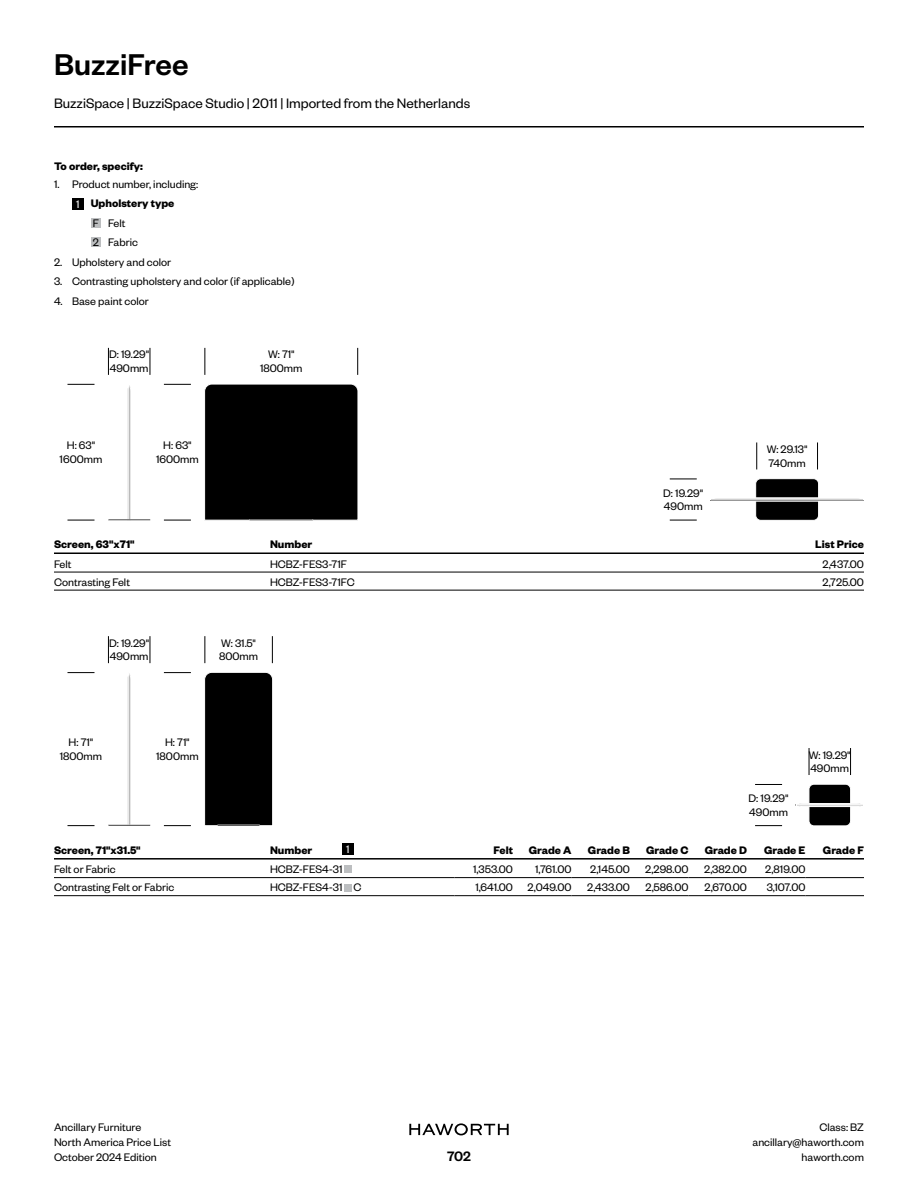
<style>
.page{position:relative;width:918px;height:1188px;background:#fff}
.page>*{position:absolute;margin:0;border:0;box-sizing:border-box;transform-origin:0 0}
.t1{font:500 33px "Founders Grotesk";color:#000}
.t2{font:15px "Founders Grotesk";color:#000}
.t3{font:500 15px "Founders Grotesk";color:#000}
.t4{font:12px/13.5px "Founders Grotesk";color:#000}
.t5{font:700 12px "Founders Grotesk";color:#000}
.t6{font:12px "Founders Grotesk";color:#fff}
</style>
<div class="page">
<hr style="left:54px;top:126px;width:810px;height:2px;background:#000">
<svg style="left:409px;top:1123px;width:100px;height:12px"></svg>
<svg style="left:68px;top:384px;width:27px;height:1px"></svg>
<svg style="left:68px;top:520px;width:27px;height:1px"></svg>
<svg style="left:108px;top:348px;width:1px;height:27px"></svg>
<svg style="left:150px;top:348px;width:1px;height:27px"></svg>
<hr style="left:54px;top:553px;width:810px;height:1px;background:#000">
<hr style="left:270px;top:572px;width:189px;height:1px;background:#000">
<hr style="left:270px;top:590px;width:189px;height:1px;background:#000">
<hr style="left:54px;top:590px;width:216px;height:1px;background:#000">
<hr style="left:459px;top:590px;width:405px;height:1px;background:#000">
<hr style="left:54px;top:572px;width:216px;height:1px;background:#000">
<hr style="left:459px;top:572px;width:405px;height:1px;background:#000">
<svg style="left:127px;top:385px;width:3px;height:134px"></svg>
<hr style="left:128px;top:384px;width:1px;height:136px;background:#fff">
<svg style="left:164px;top:384px;width:27px;height:1px"></svg>
<svg style="left:164px;top:520px;width:27px;height:1px"></svg>
<div style="left:204px;top:384px;width:154px;height:137px;background:#000"></div>
<hr style="left:249px;top:519px;width:64px;height:2px;background:#fff">
<svg style="left:756px;top:442px;width:1px;height:27px"></svg>
<svg style="left:817px;top:442px;width:1px;height:27px"></svg>
<svg style="left:670px;top:478px;width:27px;height:1px"></svg>
<svg style="left:670px;top:520px;width:27px;height:1px"></svg>
<svg style="left:204px;top:348px;width:1px;height:27px"></svg>
<svg style="left:357px;top:348px;width:1px;height:27px"></svg>
<div style="left:756px;top:479px;width:63px;height:41px;background:#000;border-radius:5px"></div>
<div style="left:755px;top:478px;width:64px;height:43px;border:1px solid #fff;border-radius:5px"></div>
<svg style="left:715px;top:498px;width:144px;height:1px"></svg>
<div style="left:711px;top:500px;width:152px;height:1px;background:#000;border:1px solid #fff;border-radius:50%"></div>
<div style="left:710px;top:499px;width:154px;height:1px;border:1px solid #fff"></div>
<svg style="left:108px;top:636px;width:1px;height:27px"></svg>
<svg style="left:150px;top:636px;width:1px;height:27px"></svg>
<hr style="left:54px;top:858px;width:810px;height:2px;background:#000">
<hr style="left:270px;top:877px;width:184px;height:1px;background:#000">
<hr style="left:270px;top:895px;width:184px;height:1px;background:#000">
<hr style="left:54px;top:895px;width:216px;height:1px;background:#000">
<hr style="left:454px;top:895px;width:59px;height:1px;background:#000">
<hr style="left:513px;top:895px;width:59px;height:1px;background:#000">
<hr style="left:572px;top:895px;width:58px;height:1px;background:#000">
<hr style="left:630px;top:895px;width:58px;height:1px;background:#000">
<hr style="left:688px;top:895px;width:59px;height:1px;background:#000">
<hr style="left:747px;top:895px;width:59px;height:1px;background:#000">
<hr style="left:806px;top:895px;width:58px;height:1px;background:#000">
<hr style="left:54px;top:877px;width:216px;height:1px;background:#000">
<hr style="left:454px;top:877px;width:59px;height:1px;background:#000">
<hr style="left:513px;top:877px;width:59px;height:1px;background:#000">
<hr style="left:572px;top:877px;width:58px;height:1px;background:#000">
<hr style="left:630px;top:877px;width:58px;height:1px;background:#000">
<hr style="left:688px;top:877px;width:59px;height:1px;background:#000">
<hr style="left:747px;top:877px;width:59px;height:1px;background:#000">
<hr style="left:806px;top:877px;width:58px;height:1px;background:#000">
<div style="left:809px;top:784px;width:42px;height:42px;background:#000;border-radius:5px"></div>
<div style="left:809px;top:784px;width:42px;height:42px;border:1px solid #fff;border-radius:5px"></div>
<svg style="left:799px;top:803px;width:61px;height:4px"></svg>
<div style="left:796px;top:805px;width:67px;height:2px;background:#000;border:1px solid #fff;border-radius:50%"></div>
<div style="left:796px;top:804px;width:68px;height:2px;border:1px solid #fff"></div>
<svg style="left:809px;top:748px;width:1px;height:27px"></svg>
<svg style="left:850px;top:748px;width:1px;height:27px"></svg>
<svg style="left:755px;top:784px;width:27px;height:1px"></svg>
<svg style="left:755px;top:825px;width:27px;height:1px"></svg>
<svg style="left:204px;top:636px;width:1px;height:27px"></svg>
<svg style="left:272px;top:636px;width:1px;height:27px"></svg>
<svg style="left:164px;top:672px;width:27px;height:1px"></svg>
<svg style="left:164px;top:825px;width:27px;height:1px"></svg>
<div style="left:204px;top:672px;width:69px;height:154px;background:#000"></div>
<hr style="left:217px;top:825px;width:43px;height:1px;background:#fff">
<svg style="left:127px;top:673px;width:3px;height:152px"></svg>
<hr style="left:128px;top:672px;width:1px;height:154px;background:#fff">
<svg style="left:68px;top:672px;width:26px;height:1px"></svg>
<svg style="left:68px;top:825px;width:26px;height:1px"></svg>
<div style="left:344px;top:865px;width:8px;height:8px;background:#bcbec0"></div>
<div style="left:342px;top:843px;width:12px;height:12px;background:#000"></div>
<div style="left:344px;top:884px;width:8px;height:8px;background:#bcbec0"></div>
<div style="left:72px;top:198px;width:12px;height:12px;background:#000"></div>
<div style="left:91px;top:218px;width:10px;height:10px;background:#bcbec0"></div>
<div style="left:91px;top:237px;width:10px;height:10px;background:#bcbec0"></div>
<h1 class="t1" style="left:54px;top:44px;width:136px">BuzziFree</h1>
<p class="t2" style="left:54px;top:94px;width:418px">BuzziSpace | BuzziSpace Studio | 2011 | Imported from the Netherlands</p>
<p class="t5" style="left:54px;top:158px;width:90px">To order, specify:</p>
<p class="t4" style="left:54px;top:176px;width:146px">1. Product number, including:</p>
<p class="t5" style="left:91px;top:196px;width:85px">Upholstery type</p>
<p class="t4" style="left:108px;top:212px;width:31px;line-height:19.5px">Felt<br>Fabric</p>
<p class="t4" style="left:54px;top:254px;width:119px">2. Upholstery and color</p>
<p class="t4" style="left:54px;top:274px;width:242px">3. Contrasting upholstery and color (if applicable)</p>
<p class="t4" style="left:54px;top:293px;width:96px">4. Base paint color</p>
<p class="t6" style="left:76px;top:197px;width:5px">1</p>
<p class="t4" style="left:93px;top:212px;width:8px;line-height:19.5px">F<br>2</p>
<p class="t4" style="left:109px;top:347px;width:42px">D: 19.29"<br>490mm</p>
<p class="t4" style="left:260px;top:347px;width:44px;text-align:center">W: 71"<br>1800mm</p>
<p class="t4" style="left:60px;top:438px;width:44px;text-align:center">H: 63"<br>1600mm</p>
<p class="t4" style="left:156px;top:438px;width:44px;text-align:center">H: 63"<br>1600mm</p>
<p class="t4" style="left:767px;top:442px;width:42px">W: 29.13"<br>740mm</p>
<p class="t4" style="left:663px;top:485px;width:42px">D: 19.29"<br>490mm</p>
<p class="t5" style="left:54px;top:537px;width:82px">Screen, 63"x71"</p>
<p class="t5" style="left:270px;top:537px;width:44px">Number</p>
<p class="t5" style="left:815px;top:537px;width:50px">List Price</p>
<p class="t4" style="left:54px;top:556px;width:19px">Felt</p>
<p class="t4" style="left:270px;top:556px;width:79px">HCBZ-FES3-71F</p>
<p class="t4" style="left:822px;top:556px;width:43px">2,437.00</p>
<p class="t4" style="left:54px;top:574px;width:78px">Contrasting Felt</p>
<p class="t4" style="left:270px;top:574px;width:86px">HCBZ-FES3-71FC</p>
<p class="t4" style="left:822px;top:574px;width:43px">2,725.00</p>
<p class="t4" style="left:109px;top:636px;width:42px">D: 19.29"<br>490mm</p>
<p class="t4" style="left:219px;top:636px;width:41px">W: 31.5"<br>800mm</p>
<p class="t4" style="left:60px;top:735px;width:44px;text-align:center">H: 71"<br>1800mm</p>
<p class="t4" style="left:156px;top:735px;width:44px;text-align:center">H: 71"<br>1800mm</p>
<p class="t4" style="left:749px;top:791px;width:42px">D: 19.29"<br>490mm</p>
<p class="t4" style="left:809px;top:747px;width:43px">W: 19.29"<br>490mm</p>
<p class="t6" style="left:346px;top:842px;width:5px">1</p>
<p class="t5" style="left:54px;top:842px;width:88px">Screen, 71"x31.5"</p>
<p class="t5" style="left:270px;top:842px;width:44px">Number</p>
<p class="t5" style="left:494px;top:842px;width:21px">Felt</p>
<p class="t5" style="left:529px;top:842px;width:44px">Grade A</p>
<p class="t5" style="left:588px;top:842px;width:44px">Grade B</p>
<p class="t5" style="left:646px;top:842px;width:44px">Grade C</p>
<p class="t5" style="left:705px;top:842px;width:44px">Grade D</p>
<p class="t5" style="left:764px;top:842px;width:43px">Grade E</p>
<p class="t5" style="left:823px;top:842px;width:43px">Grade F</p>
<p class="t4" style="left:54px;top:862px;width:63px">Felt or Fabric</p>
<p class="t4" style="left:270px;top:862px;width:74px">HCBZ-FES4-31</p>
<p class="t4" style="left:473px;top:862px;width:41px">1,353.00</p>
<p class="t4" style="left:535px;top:862px;width:38px">1,761.00</p>
<p class="t4" style="left:590px;top:862px;width:41px">2,145.00</p>
<p class="t4" style="left:645px;top:862px;width:45px">2,298.00</p>
<p class="t4" style="left:704px;top:862px;width:44px">2,382.00</p>
<p class="t4" style="left:765px;top:862px;width:42px">2,819.00</p>
<p class="t4" style="left:54px;top:880px;width:122px">Contrasting Felt or Fabric</p>
<p class="t4" style="left:270px;top:880px;width:93px">HCBZ-FES4-31 C</p>
<p class="t4" style="left:475px;top:880px;width:98px">1,641.00 2,049.00</p>
<p class="t4" style="left:587px;top:880px;width:44px">2,433.00</p>
<p class="t4" style="left:645px;top:880px;width:45px">2,586.00</p>
<p class="t4" style="left:704px;top:880px;width:44px">2,670.00</p>
<p class="t4" style="left:767px;top:880px;width:40px">3,107.00</p>
<p class="t4" style="left:54px;top:1119px;width:119px;line-height:15px">Ancillary Furniture<br>North America Price List<br>October 2024 Edition</p>
<p class="t4" style="left:752px;top:1119px;width:113px;line-height:15px;text-align:right">Class: BZ ancillary@haworth.com haworth.com</p>
<p class="t3" style="left:447px;top:1147px;width:25px">702</p>
</div>
